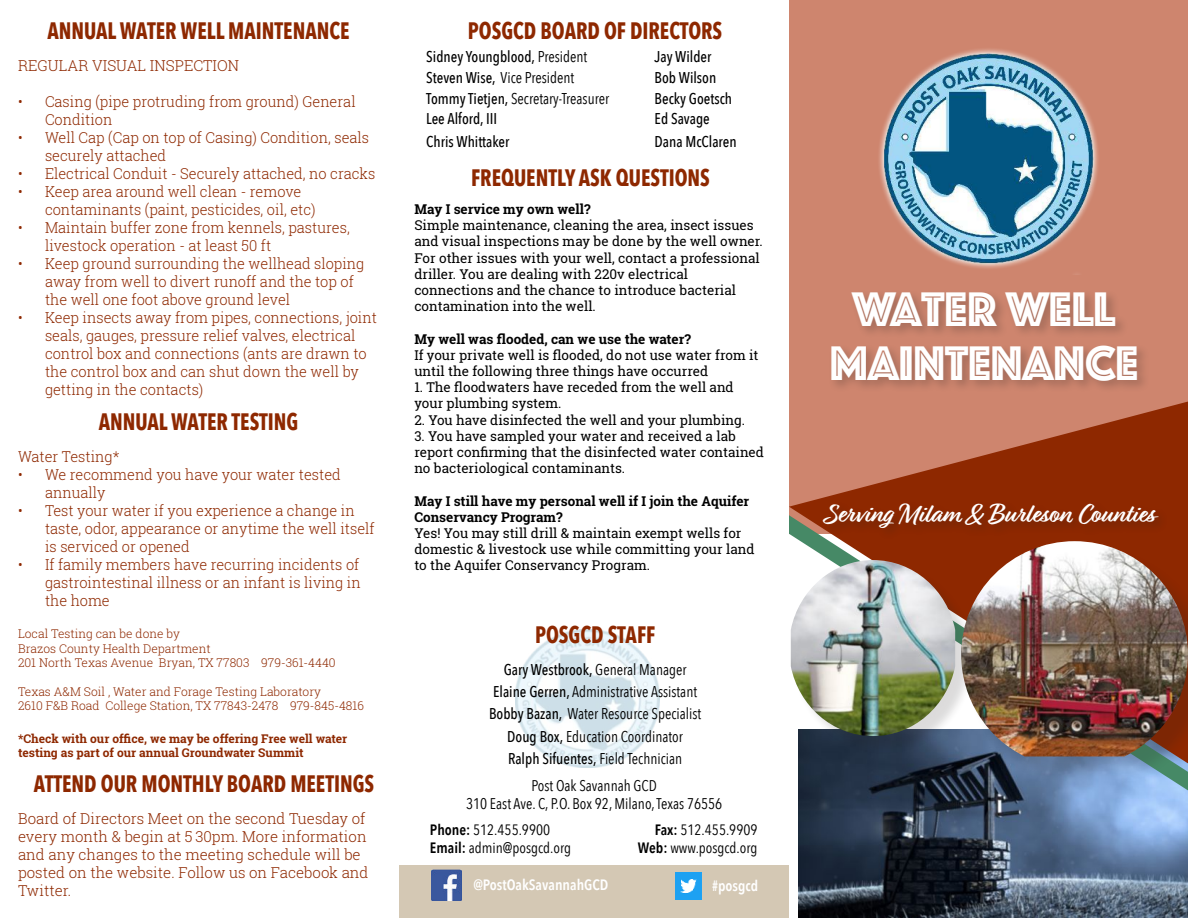
<style>
.page{position:relative;width:1188px;height:918px;background:#fff}
.page>*{position:absolute;margin:0;border:0;box-sizing:border-box;transform-origin:0 0}
.t1{font:50.4px/54px "Phosphate Inline";color:#fff;text-align:center}
.t2{font:700 27px "Relation Two";color:#fff}
.t3{font:700 23.7px "Avenir Next Condensed";color:#8e2800;scale:.88 1}
.t4{font:500 15.6px/20.9px "Avenir Next Condensed";color:#000;scale:.96 1}
.t5{font:15.6px/22.4px "Avenir Next Condensed";color:#000;text-align:center;scale:.96 1}
.t6{font:15.45px/18px "Avenir Next Condensed";color:#000;text-align:center}
.t7{font:300 15px/18px "Roboto Slab";color:#8e2800}
.t8{font:15px/18px "Avenir Next Condensed";color:#000}
.t9{font:600 15px "Avenir Next Condensed";color:#fff}
.t10{font:13.5px/16.2px "Roboto Slab";color:#000}
.t11{font:700 13.5px/16.2px "Roboto Slab";color:#000}
.t12{font:300 12px/14.4px "Roboto Slab";color:#8e2800}
.t13{font:700 12px/14.4px "Roboto Slab";color:#8e2800}
.s1{font-weight:400}
.s2{font-weight:500}
.s3{font-weight:600}
</style>
<div class="page">
<img style="left:798px;top:790px;width:390px;height:128px">
<div style="left:789px;top:0;width:399px;height:533px;background:#ce856e"></div>
<svg style="left:891px;top:402px;width:297px;height:78px"></svg>
<div style="left:828px;top:290px;width:322px;height:104px;background:#221f1f;opacity:.25"></div>
<svg style="left:789px;top:480px;width:399px;height:310px;background:#7e3d26"></svg>
<div style="left:399px;top:865px;width:390px;height:53px;background:#d4c8b4"></div>
<img style="left:516px;top:629px;width:144px;height:138px">
<div style="left:964px;top:544px;width:224px;height:238px;background:#221f1f;opacity:.16"></div>
<img style="left:961px;top:541px;width:227px;height:215px">
<img style="left:675px;top:873px;width:27px;height:26px">
<img style="left:431px;top:870px;width:31px;height:30px">
<div style="left:793px;top:562px;width:181px;height:193px;background:#221f1f;opacity:.16"></div>
<img style="left:791px;top:560px;width:164px;height:176px">
<img style="left:879px;top:49px;width:219px;height:219px">
<h3 class="t3" style="left:48px;top:17px;width:345px">ANNUAL WATER WELL MAINTENANCE</h3>
<h3 class="t3" style="left:468px;top:17px;width:291px">POSGCD BOARD OF DIRECTORS</h3>
<p class="t7" style="left:18px;top:57px;width:223px">REGULAR VISUAL INSPECTION</p>
<p class="t7" style="left:18px;top:93px;width:6px">ï</p>
<p class="t7" style="left:45px;top:93px;width:312px">Casing (pipe protruding from ground) General<br>Condition</p>
<p class="t7" style="left:18px;top:129px;width:6px">ï</p>
<p class="t7" style="left:45px;top:129px;width:326px">Well Cap (Cap on top of Casing) Condition, seals securely attached</p>
<p class="t7" style="left:18px;top:165px;width:6px">ï</p>
<p class="t7" style="left:45px;top:165px;width:332px">Electrical Conduit - Securely attached, no cracks</p>
<p class="t7" style="left:18px;top:183px;width:6px">ï</p>
<p class="t7" style="left:45px;top:183px;width:272px">Keep area around well clean - remove contaminants (paint, pesticides, oil, etc)</p>
<p class="t7" style="left:18px;top:219px;width:6px">ï</p>
<p class="t7" style="left:45px;top:219px;width:306px">Maintain buffer zone from kennels, pastures, livestock operation - at least 50 ft</p>
<p class="t7" style="left:18px;top:255px;width:6px">ï</p>
<p class="t7" style="left:45px;top:255px;width:321px">Keep ground surrounding the wellhead sloping away from well to divert runoff and the top of the well one foot above ground level</p>
<p class="t7" style="left:18px;top:309px;width:6px">ï</p>
<p class="t7" style="left:45px;top:309px;width:334px">Keep insects away from pipes, connections, joint seals, gauges, pressure relief valves, electrical control box and connections (ants are drawn to the control box and can shut down the well by getting in the contacts)</p>
<p class="t4" style="left:426px;top:47px;width:192px">Sidney Youngblood, <span class="s1">President<br></span>Steven Wise, <span class="s1">Vice President<br></span>Tommy Tietjen, <span class="s1">Secretary-Treasurer<br></span>Lee Alford, III</p>
<p class="t4" style="left:426px;top:132px;width:88px">Chris Whittaker</p>
<p class="t4" style="left:655px;top:47px;width:82px">Jay Wilder<br>Bob Wilson<br>Becky Goetsch<br>Ed Savage</p>
<p class="t4" style="left:655px;top:132px;width:87px">Dana McClaren</p>
<h3 class="t3" style="left:471px;top:164px;width:273px">FREQUENTLY ASK QUESTIONS</h3>
<p class="t11" style="left:414px;top:202px;width:178px">May I service my own well?</p>
<p class="t10" style="left:414px;top:218px;width:350px">Simple maintenance, cleaning the area, insect issues and visual inspections may be done by the well owner.<br>For other issues with your well, contact a professional driller. You are dealing with 220v electrical connections and the chance to introduce bacterial contamination into the well.</p>
<p class="t11" style="left:414px;top:330px;width:278px">My well was flooded, can we use the water?</p>
<p class="t10" style="left:414px;top:347px;width:346px">If your private well is flooded, do not use water from it until the following three things have occurred:</p>
<p class="t10" style="left:414px;top:379px;width:321px">1. The floodwaters have receded from the well and your plumbing system.</p>
<p class="t10" style="left:414px;top:412px;width:332px">2. You have disinfected the well and your plumbing.</p>
<p class="t10" style="left:414px;top:429px;width:351px">3. You have sampled your water and received a lab report confirming that the disinfected water contained no bacteriological contaminants.</p>
<p class="t11" style="left:414px;top:492px;width:336px">May I still have my personal well if I join the Aquifer<br>Conservancy Program?</p>
<p class="t10" style="left:414px;top:526px;width:342px">Yes! You may still drill &amp; maintain exempt wells for domestic &amp; livestock use while committing your land to the Aquifer Conservancy Program.</p>
<h3 class="t3" style="left:99px;top:408px;width:228px">ANNUAL WATER TESTING</h3>
<p class="t7" style="left:18px;top:449px;width:103px">Water Testing* ï</p>
<p class="t7" style="left:45px;top:467px;width:297px">We recommend you have your water tested annually</p>
<p class="t7" style="left:18px;top:503px;width:6px">ï</p>
<p class="t7" style="left:45px;top:503px;width:331px">Test your water if you experience a change in taste, odor, appearance or anytime the well itself is serviced or opened</p>
<p class="t7" style="left:18px;top:557px;width:6px">ï</p>
<p class="t7" style="left:45px;top:557px;width:317px;text-align:justify">If family members have recurring incidents of gastrointestinal illness or an infant is living in the home</p>
<p class="t12" style="left:18px;top:628px;width:319px">Local Testing can be done by:<br>Brazos County Health Department<br>201 North Texas Avenue Bryan, TX 77803 979-361-4440</p>
<p class="t12" style="left:18px;top:685px;width:347px">Texas A&amp;M Soil , Water and Forage Testing Laboratory<br>2610 F&amp;B Road College Station, TX 77843-2478 979-845-4816</p>
<p class="t13" style="left:18px;top:731px;width:331px">*Check with our office, we may be offering Free well water testing as part of our annual Groundwater Summit</p>
<h3 class="t3" style="left:535px;top:621px;width:138px">POSGCD STAFF</h3>
<p class="t5" style="left:489px;top:660px;width:222px"><span class="s2">Gary Westbrook,</span> General Manager <span class="s2">Elaine Gerren,</span> Administrative Assistant <span class="s2">Bobby Bazan,</span> Water Resource Specialist <span class="s2">Doug Box,</span> Education Coordinator<br><span class="s2">Ralph Sifuentes,</span> Field Technician</p>
<h3 class="t3" style="left:34px;top:770px;width:388px">ATTEND OUR MONTHLY BOARD MEETINGS</h3>
<p class="t7" style="left:18px;top:810px;width:352px">Board of Directors Meet on the second Tuesday of every month &amp; begin at 5:30pm. More information and any changes to the meeting schedule will be posted on the website. Follow us on Facebook and Twitter.</p>
<p class="t6" style="left:466px;top:778px;width:258px">Post Oak Savannah GCD<br>310 East Ave. C, P.O. Box 92, Milano, Texas 76556</p>
<p class="t8" style="left:430px;top:822px;width:143px"><span class="s3">Phone:</span> 512.455.9900<br><span class="s3">Email:</span> admin@posgcd.org</p>
<p class="t8" style="left:638px;top:822px;width:121px;text-align:right"><span class="s3">Fax:</span> 512.455.9909<br><span class="s3">Web:</span> www.posgcd.org</p>
<p class="t9" style="left:473px;top:879px;width:137px">@PostOakSavannahGCD</p>
<p class="t9" style="left:712px;top:880px;width:48px">#posgcd</p>
<h1 class="t1" style="left:830px;top:283px;width:310px">WATER WELL<br>MAINTENANCE</h1>
<h2 class="t2" style="left:826px;top:502px;width:330px">Serving Milam &amp; Burleson Counties</h2>
</div>
